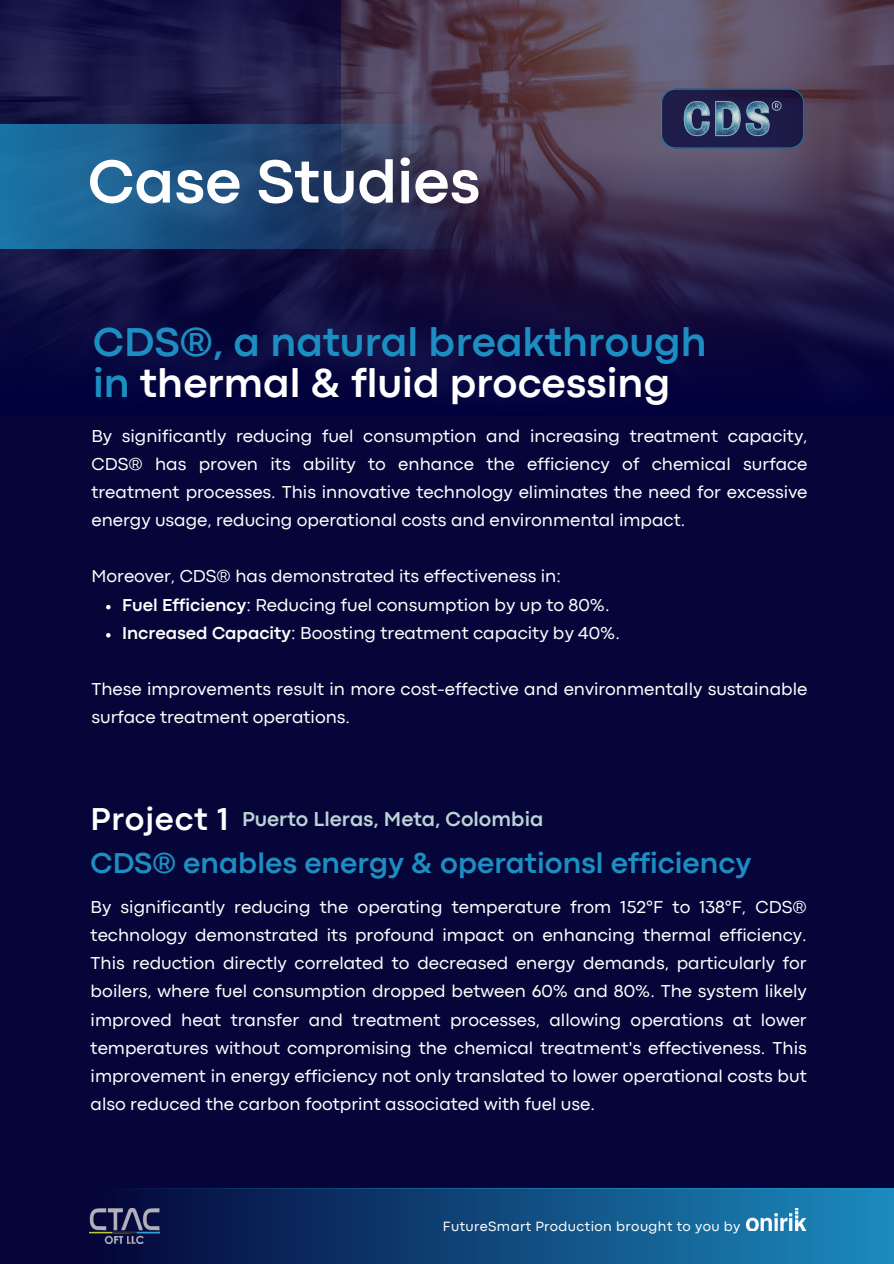
<style>
.page{position:relative;width:894px;height:1264px;background:#fff}
.page>*{position:absolute;margin:0;border:0;box-sizing:border-box;transform-origin:0 0}
.t1{font:700 63px "Codec Pro";color:#fff}
.t2{font:700 42px/41.7px "Codec Pro";color:#1d8ec1}
.t3{font:700 33px "Codec Pro";letter-spacing:.025em;color:#fff}
.t4{font:700 30px "Codec Pro";color:#1d8ec1}
.t5{font:700 21px "Codec Pro";color:#bdd2d5}
.t6{font:18px/28.2px "Codec Pro";color:#fff;text-align:justify}
.t7{font:13.95px "Codec Pro";letter-spacing:.03em;color:#fff}
.s1{color:#fff}
.s2{font-weight:700}
</style>
<div class="page">
<div style="left:0;top:0;width:893px;height:1263px;background:#050539"></div>
<img style="left:341px;top:0;width:552px;height:118px">
<svg style="left:341px;top:118px;width:552px;height:267px"></svg>
<svg style="left:0;top:0;width:341px;height:376px"></svg>
<div style="left:0;top:1188px;width:893px;height:75px;background:linear-gradient(to right,#02002c,#1d8abc)"></div>
<img style="left:89px;top:1208px;width:70px;height:35px">
<img style="left:745px;top:1208px;width:61px;height:22px">
<svg style="left:106px;top:605px;width:4px;height:4px"></svg>
<svg style="left:106px;top:633px;width:4px;height:4px"></svg>
<svg style="left:0;top:125px;width:555px;height:123px;background:#274871"></svg>
<svg style="left:660px;top:88px;width:144px;height:61px;background:#313b61"></svg>
<h3 class="t1" style="left:88px;top:159px;width:393px">Case Studies</h3>
<h2 class="t2" style="left:93px;top:324px;width:615px">CDS®, a natural breakthrough in <span class="s1">thermal &amp; fluid processing</span></h2>
<h5 class="t6" style="left:91px;top:423px;width:717px">By significantly reducing fuel consumption and increasing treatment capacity, CDS® has proven its ability to enhance the efficiency of chemical surface treatment processes. This innovative technology eliminates the need for excessive energy usage, reducing operational costs and environmental impact.</h5>
<h5 class="t6" style="left:91px;top:563px;width:471px">Moreover, CDS® has demonstrated its effectiveness in:</h5>
<p class="t6" style="left:122px;top:591px;width:489px"><span class="s2">Fuel Efficiency</span>: Reducing fuel consumption by up to 80%.</p>
<p class="t6" style="left:122px;top:620px;width:499px"><span class="s2">Increased Capacity</span>: Boosting treatment capacity by 40%.</p>
<h5 class="t6" style="left:91px;top:676px;width:717px">These improvements result in more cost-effective and environmentally sustainable surface treatment operations.</h5>
<p class="t3" style="left:91px;top:807px;width:139px">Project 1</p>
<h1 class="t5" style="left:242px;top:811px;width:302px">Puerto Lleras, Meta, Colombia</h1>
<p class="t4" style="left:91px;top:852px;width:662px">CDS® enables energy &amp; operationsl efficiency</p>
<p class="t6" style="left:91px;top:894px;width:717px">By significantly reducing the operating temperature from 152°F to 138°F, CDS® technology demonstrated its profound impact on enhancing thermal efficiency.<br>This reduction directly correlated to decreased energy demands, particularly for boilers, where fuel consumption dropped between 60% and 80%. The system likely improved heat transfer and treatment processes, allowing operations at lower temperatures without compromising the chemical treatment's effectiveness. This improvement in energy efficiency not only translated to lower operational costs but also reduced the carbon footprint associated with fuel use.</p>
<p class="t7" style="left:443px;top:1220px;width:299px">FutureSmart Production brought to you by</p>
</div>
